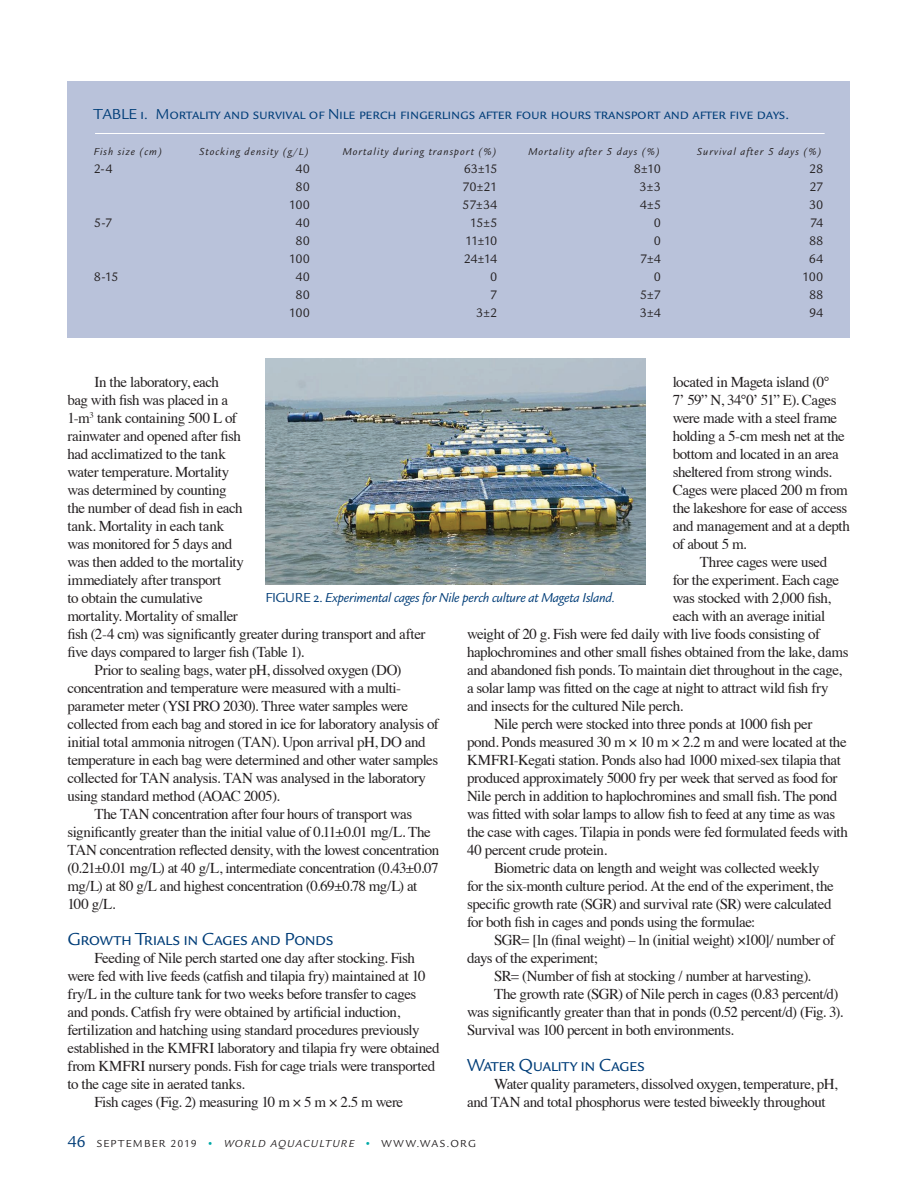
<style>
.page{position:relative;width:918px;height:1188px;background:#fff}
.page>*{position:absolute;margin:0;border:0;box-sizing:border-box;transform-origin:0 0}
.t1{font:18px "Legacy Sans SC";letter-spacing:-.03em;color:#003d78}
.t2{font:15px/18px "Times";letter-spacing:-.03em;color:#231f20}
.cutlines{font:15px "Legacy Sans SC";letter-spacing:-.01em;color:#003d78}
.t3{font:italic 13.5px "Legacy Sans";letter-spacing:-.015em;color:#003d78}
.cutlines-2{font:12.75px "Legacy Sans";letter-spacing:-.005em;color:#231f20}
.cutlines-3{font:italic 10.5px "Legacy Sans";letter-spacing:.1em;color:#231f20}
.t4{font:10.5px "Legacy Sans";letter-spacing:.115em;color:#231f20}
.s1{font-family:"Legacy Sans SC";font-style:normal}
.s2{font-size:16.5px;color:#003d78}
.s3{color:#00a9a7}
.s4{font-style:italic}
</style>
<div class="page">
<div style="left:68px;top:81px;width:782px;height:257px;background:#b9c2da"></div>
<hr style="left:95px;top:133px;width:730px;height:1px;background:#fff">
<img style="left:266px;top:359px;width:380px;height:225px">
<p class="cutlines" style="left:94px;top:105px;width:697px">TABLE 1. Mortality and survival of Nile perch fingerlings after four hours transport and after five days.</p>
<p class="cutlines-3" style="left:94px;top:145px;width:70px">Fish size (cm)</p>
<p class="cutlines-3" style="left:200px;top:145px;width:111px">Stocking density (g/L)</p>
<p class="cutlines-3" style="left:343px;top:145px;width:155px">Mortality during transport (%)</p>
<p class="cutlines-3" style="left:528px;top:145px;width:133px">Mortality after 5 days (%)</p>
<p class="cutlines-3" style="left:697px;top:145px;width:126px">Survival after 5 days (%)</p>
<p class="cutlines-2" style="left:94px;top:161px;width:20px">2-4</p>
<p class="cutlines-2" style="left:295px;top:161px;width:16px">40</p>
<p class="cutlines-2" style="left:464px;top:161px;width:35px">63±15</p>
<p class="cutlines-2" style="left:634px;top:161px;width:29px">8±10</p>
<p class="cutlines-2" style="left:809px;top:161px;width:16px">28</p>
<p class="cutlines-2" style="left:296px;top:179px;width:16px">80</p>
<p class="cutlines-2" style="left:462px;top:179px;width:37px">70±21</p>
<p class="cutlines-2" style="left:640px;top:179px;width:23px">3±3</p>
<p class="cutlines-2" style="left:809px;top:179px;width:16px">27</p>
<p class="cutlines-2" style="left:289px;top:197px;width:23px">100</p>
<p class="cutlines-2" style="left:462px;top:197px;width:37px">57±34</p>
<p class="cutlines-2" style="left:640px;top:197px;width:23px">4±5</p>
<p class="cutlines-2" style="left:809px;top:197px;width:16px">30</p>
<p class="cutlines-2" style="left:94px;top:215px;width:20px">5-7</p>
<p class="cutlines-2" style="left:295px;top:215px;width:16px">40</p>
<p class="cutlines-2" style="left:470px;top:215px;width:29px">15±5</p>
<p class="cutlines-2" style="left:654px;top:215px;width:9px">0</p>
<p class="cutlines-2" style="left:810px;top:215px;width:15px">74</p>
<p class="cutlines-2" style="left:296px;top:233px;width:16px">80</p>
<p class="cutlines-2" style="left:465px;top:233px;width:34px">11±10</p>
<p class="cutlines-2" style="left:654px;top:233px;width:9px">0</p>
<p class="cutlines-2" style="left:809px;top:233px;width:16px">88</p>
<p class="cutlines-2" style="left:289px;top:251px;width:23px">100</p>
<p class="cutlines-2" style="left:464px;top:251px;width:35px">24±14</p>
<p class="cutlines-2" style="left:640px;top:251px;width:22px">7±4</p>
<p class="cutlines-2" style="left:809px;top:251px;width:16px">64</p>
<p class="cutlines-2" style="left:94px;top:269px;width:26px">8-15</p>
<p class="cutlines-2" style="left:295px;top:269px;width:16px">40</p>
<p class="cutlines-2" style="left:490px;top:269px;width:9px">0</p>
<p class="cutlines-2" style="left:654px;top:269px;width:9px">0</p>
<p class="cutlines-2" style="left:802px;top:269px;width:23px">100</p>
<p class="cutlines-2" style="left:296px;top:287px;width:16px">80</p>
<p class="cutlines-2" style="left:490px;top:287px;width:9px">7</p>
<p class="cutlines-2" style="left:640px;top:287px;width:23px">5±7</p>
<p class="cutlines-2" style="left:809px;top:287px;width:16px">88</p>
<p class="cutlines-2" style="left:289px;top:305px;width:23px">100</p>
<p class="cutlines-2" style="left:476px;top:305px;width:23px">3±2</p>
<p class="cutlines-2" style="left:640px;top:305px;width:23px">3±4</p>
<p class="cutlines-2" style="left:809px;top:305px;width:16px">94</p>
<p class="t2" style="left:673px;top:372px;width:179px">located in Mageta island (0°<br>7’ 59” N, 34°0’ 51” E). Cages were made with a steel frame holding a 5-cm mesh net at the bottom and located in an area sheltered from strong winds.<br>Cages were placed 200 m from the lakeshore for ease of access and management and at a depth of about 5 m.</p>
<p class="t2" style="left:700px;top:552px;width:129px">Three cages were used</p>
<p class="t2" style="left:673px;top:570px;width:168px">for the experiment. Each cage</p>
<p class="t2" style="left:673px;top:588px;width:160px">was stocked with 2,000 fish,</p>
<p class="t2" style="left:673px;top:606px;width:154px">each with an average initial</p>
<p class="t2" style="left:467px;top:624px;width:354px">weight of 20 g. Fish were fed daily with live foods consisting of</p>
<p class="t2" style="left:467px;top:642px;width:383px">haplochromines and other small fishes obtained from the lake, dams</p>
<p class="t2" style="left:467px;top:660px;width:376px">and abandoned fish ponds. To maintain diet throughout in the cage,</p>
<p class="t2" style="left:467px;top:678px;width:363px">a solar lamp was fitted on the cage at night to attract wild fish fry</p>
<p class="t2" style="left:467px;top:696px;width:218px">and insects for the cultured Nile perch.</p>
<p class="t2" style="left:467px;top:714px;width:382px;text-indent:27px">Nile perch were stocked into three ponds at 1000 fish per<br>pond. Ponds measured 30 m × 10 m × 2.2 m and were located at the KMFRI-Kegati station. Ponds also had 1000 mixed-sex tilapia that produced approximately 5000 fry per week that served as food for Nile perch in addition to haplochromines and small fish. The pond was fitted with solar lamps to allow fish to feed at any time as was the case with cages. Tilapia in ponds were fed formulated feeds with 40 percent crude protein.</p>
<p class="t2" style="left:467px;top:858px;width:368px;text-indent:27px">Biometric data on length and weight was collected weekly for the six-month culture period. At the end of the experiment, the specific growth rate (SGR) and survival rate (SR) were calculated for both fish in cages and ponds using the formulae:</p>
<p class="t2" style="left:467px;top:930px;width:369px;text-indent:27px">SGR= [ln (final weight) – ln (initial weight) ×100]/ number of days of the experiment;</p>
<p class="t2" style="left:494px;top:966px;width:318px">SR= (Number of fish at stocking / number at harvesting).</p>
<p class="t2" style="left:467px;top:984px;width:378px;text-indent:27px">The growth rate (SGR) of Nile perch in cages (0.83 percent/d) was significantly greater than that in ponds (0.52 percent/d) (Fig. 3).<br>Survival was 100 percent in both environments.</p>
<p class="t1" style="left:467px;top:1054px;width:179px">Water Quality in Cages</p>
<p class="t2" style="left:467px;top:1074px;width:372px;text-indent:27px">Water quality parameters, dissolved oxygen, temperature, pH, and TAN and total phosphorus were tested biweekly throughout</p>
<p class="t2" style="left:68px;top:372px;width:360px;text-indent:27px">In the laboratory, each<br>bag with fish was placed in a<br>1-m<sup>3</sup> tank containing 500 L of<br>rainwater and opened after fish<br>had acclimatized to the tank<br>water temperature. Mortality<br>was determined by counting<br>the number of dead fish in each<br>tank. Mortality in each tank<br>was monitored for 5 days and<br>was then added to the mortality<br>immediately after transport<br>to obtain the cumulative<br>mortality. Mortality of smaller<br>fish (2-4 cm) was significantly greater during transport and after five days compared to larger fish (Table 1).</p>
<p class="t2" style="left:68px;top:660px;width:373px;text-indent:27px">Prior to sealing bags, water pH, dissolved oxygen (DO) concentration and temperature were measured with a multi&shy;parameter meter (YSI PRO 2030). Three water samples were collected from each bag and stored in ice for laboratory analysis of initial total ammonia nitrogen (TAN). Upon arrival pH, DO and temperature in each bag were determined and other water samples collected for TAN analysis. TAN was analysed in the laboratory using standard method (AOAC 2005).</p>
<p class="t2" style="left:68px;top:804px;width:373px;text-indent:27px">The TAN concentration after four hours of transport was significantly greater than the initial value of 0.11±0.01 mg/L. The TAN concentration reflected density, with the lowest concentration (0.21±0.01 mg/L) at 40 g/L, intermediate concentration (0.43±0.07 mg/L) at 80 g/L and highest concentration (0.69±0.78 mg/L) at 100 g/L.</p>
<p class="t1" style="left:68px;top:928px;width:267px">Growth Trials in Cages and Ponds</p>
<p class="t2" style="left:68px;top:948px;width:374px;text-indent:27px">Feeding of Nile perch started one day after stocking. Fish were fed with live feeds (catfish and tilapia fry) maintained at 10 fry/L in the culture tank for two weeks before transfer to cages and ponds. Catfish fry were obtained by artificial induction, fertilization and hatching using standard procedures previously established in the KMFRI laboratory and tilapia fry were obtained from KMFRI nursery ponds. Fish for cage trials were transported to the cage site in aerated tanks.</p>
<p class="t2" style="left:94px;top:1092px;width:310px">Fish cages (Fig. 2) measuring 10 m × 5 m × 2.5 m were</p>
<p class="t3" style="left:266px;top:590px;width:351px"><span class="s1">FIGURE 2.</span> Experimental cages for Nile perch culture at Mageta Island.</p>
<p class="t4" style="left:68px;top:1137px;width:410px"><span class="s2">46</span> SEPTEMBER 2019 <span class="s3">•</span> <span class="s4">WORLD AQUACULTURE</span> <span class="s3">•</span> WWW.WAS.ORG</p>
</div>
